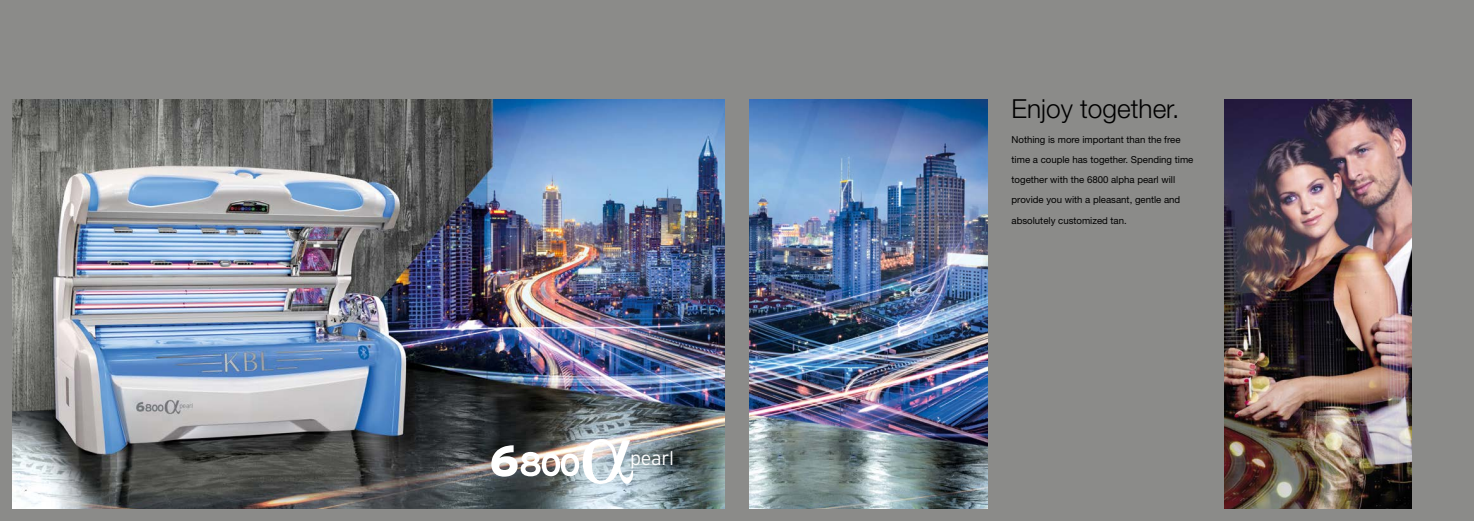
<style>
.page{position:relative;width:1474px;height:521px;background:#fff}
.page>*{position:absolute;margin:0;border:0;box-sizing:border-box;transform-origin:0 0}
.t1{font:300 26.25px "Helvetica Neue LT Std";color:#000}
.t2{font:300 19.69px "Interstate Light";letter-spacing:-.015em;color:#fff}
.t3{font:9.62px/20.1px "Helvetica Neue LT Std";color:#000}
</style>
<div class="page">
<div style="left:0;top:0;width:1473px;height:521px;background:#8b8b89"></div>
<img style="left:1224px;top:99px;width:187px;height:409px">
<img style="left:12px;top:99px;width:712px;height:409px">
<img style="left:749px;top:99px;width:238px;height:409px">
<img style="left:491px;top:439px;width:142px;height:46px">
<h2 class="t2" style="left:630px;top:446px;width:45px">pearl</h2>
<h1 class="t1" style="left:1011px;top:93px;width:169px">Enjoy together.</h1>
<p class="t3" style="left:1011px;top:129px;width:183px">Nothing is more important than the free time a couple has together. Spending time together with the 6800 alpha pearl will provide you with a pleasant, gentle and absolutely customized tan.</p>
</div>
